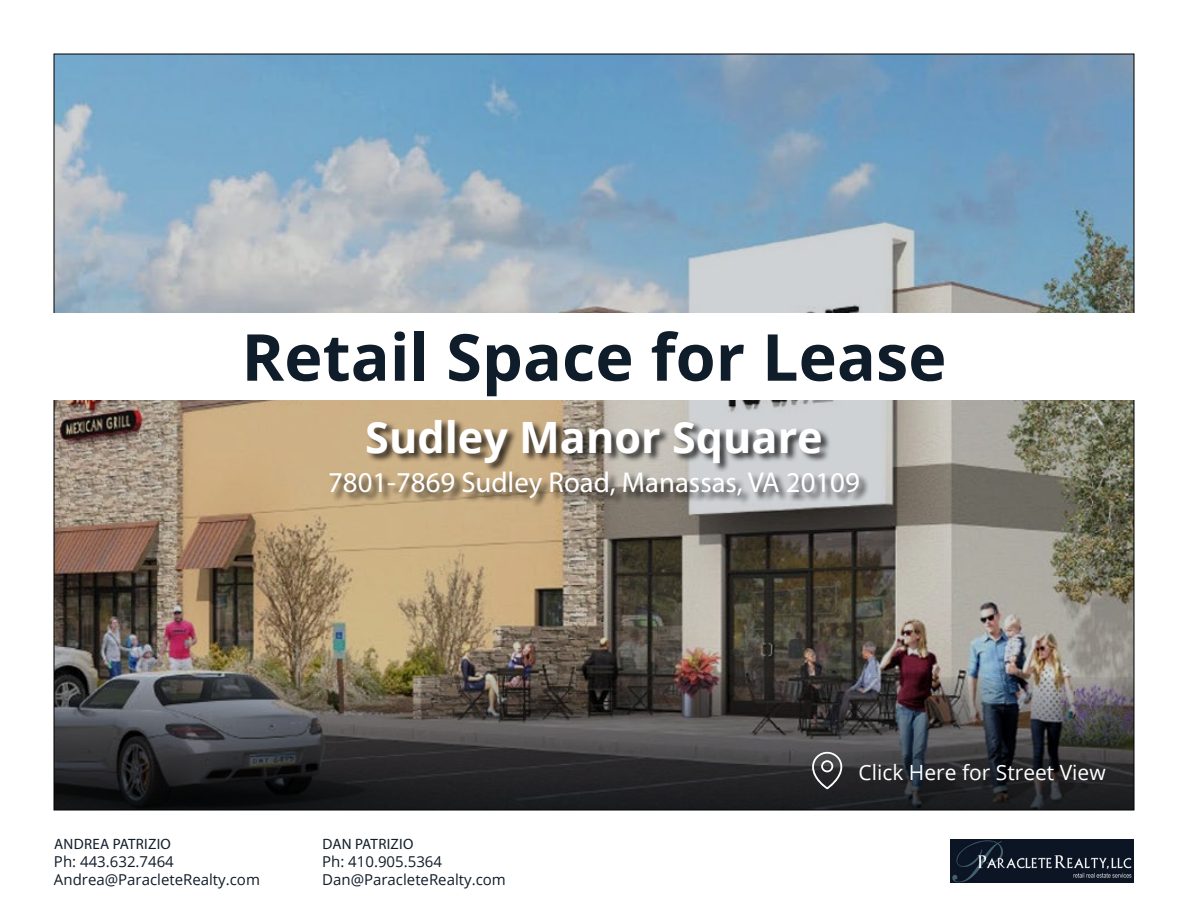
<style>
.page{position:relative;width:1188px;height:918px;background:#fff}
.page>*{position:absolute;margin:0;border:0;box-sizing:border-box;transform-origin:0 0}
.t1{font:700 64.8px "Open Sans";color:#0f1c29}
.t2{font:700 43.2px "Open Sans";color:#fff}
.t3{font:28.8px "Myriad Pro";color:#fff}
.t4{font:21px "Open Sans";color:#fff}
.t5{font:15px/18px "Open Sans";color:#0f1c29}
.t6{font:15px "Myriad Pro";letter-spacing:.02em;color:#0f1c29}
</style>
<div class="page">
<img style="left:54px;top:54px;width:1080px;height:623px">
<svg style="left:54px;top:677px;width:1080px;height:133px;background:#3a393a"></svg>
<svg style="left:812px;top:752px;width:30px;height:37px"></svg>
<img style="left:950px;top:840px;width:184px;height:42px">
<div style="left:0;top:314px;width:1188px;height:86px;background:#fff"></div>
<div style="left:330px;top:419px;width:540px;height:90px;background:#000;opacity:.75"></div>
<h1 class="t1" style="left:242px;top:311px;width:707px">Retail Space for Lease</h1>
<h2 class="t2" style="left:365px;top:407px;width:459px">Sudley Manor Square</h2>
<h3 class="t3" style="left:328px;top:465px;width:533px">7801-7869 Sudley Road, Manassas, VA 20109</h3>
<p class="t6" style="left:54px;top:834px;width:118px">ANDREA PATRIZIO</p>
<p class="t5" style="left:54px;top:852px;width:207px">Ph: 443.632.7464<br>Andrea@ParacleteRealty.com</p>
<p class="t6" style="left:322px;top:834px;width:93px">DAN PATRIZIO</p>
<p class="t5" style="left:322px;top:852px;width:185px">Ph: 410.905.5364<br>Dan@ParacleteRealty.com</p>
<h3 class="t4" style="left:859px;top:758px;width:249px">Click Here for Street View</h3>
</div>
